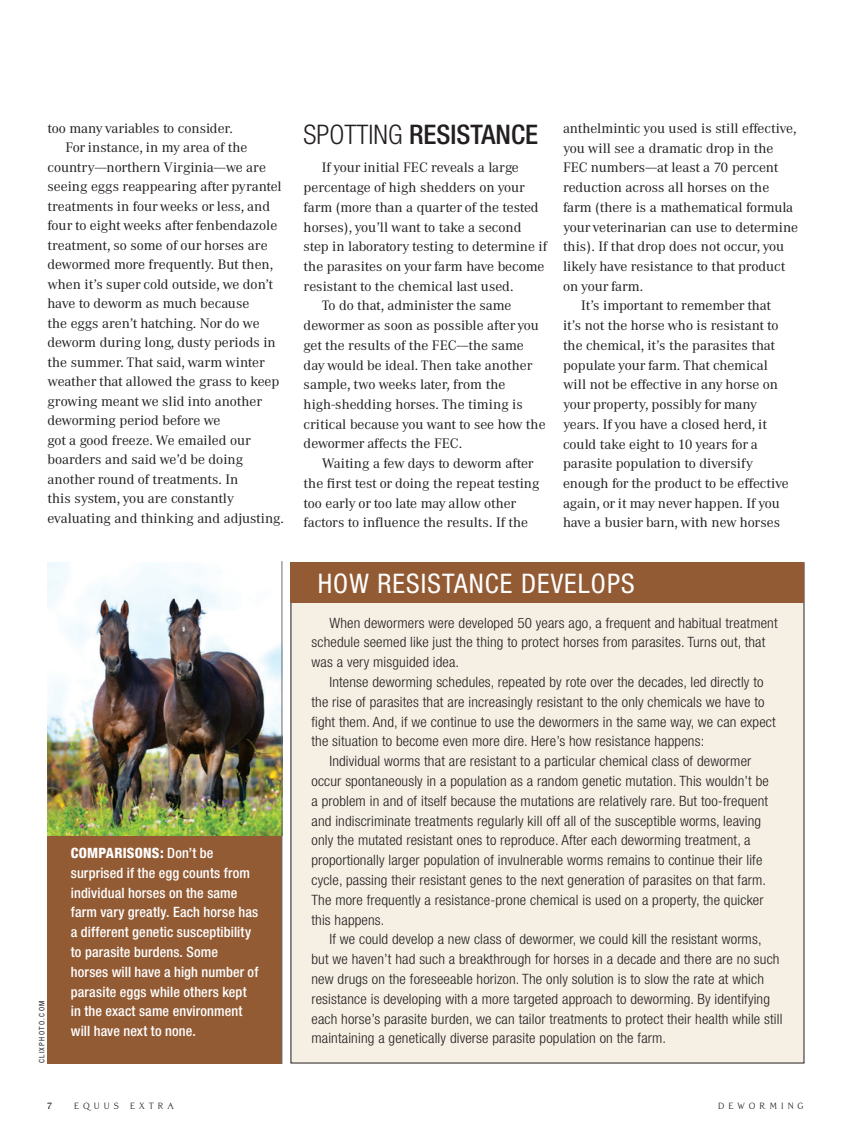
<style>
.page{position:relative;width:851px;height:1134px;background:#fff}
.page>*{position:absolute;margin:0;border:0;box-sizing:border-box;transform-origin:0 0}
._8__subhead{font:condensed 27px "Helvetica Neue";letter-spacing:.04em;color:#fff}
._1__eq_text{font:500 condensed 27px "Helvetica Neue";color:#231f20}
._93_sb_text{font:300 condensed 14.25px/19.8px "Helvetica Neue";letter-spacing:.01em;color:#231f20;scale:1.05 1}
._92_cutline{font:500 condensed 14.25px/19.8px "Helvetica Neue";letter-spacing:.01em;color:#fff}
._1__eq_text-2{font:13.5px/19.5px "Corporate ABQ";color:#231f20;scale:1.05 1}
.t1{font:300 9px "Grand Central";letter-spacing:.5em;color:#231f20;scale:.9 1}
.t2{font:700 9px "Grand Central";color:#231f20;scale:.9 1}
._8__subhead-2{font:condensed 7.5px "Helvetica Neue";letter-spacing:.175em;color:#231f20}
.s1{font-weight:800}
.s2{font-weight:300}
</style>
<div class="page">
<div style="left:291px;top:563px;width:513px;height:500px;background:#f6f0e4"></div>
<div style="left:291px;top:562px;width:513px;height:41px;background:#935b34"></div>
<div style="left:48px;top:778px;width:234px;height:286px;background:#935b34"></div>
<img style="left:48px;top:562px;width:234px;height:273px">
<hr style="left:282px;top:561px;width:1px;height:503px;background:#6c6d70">
<p class="_1__eq_text-2" style="left:48px;top:119px;width:178px">too many variables to consider.</p>
<p class="_1__eq_text-2" style="left:48px;top:138px;width:226px;text-indent:18px">For instance, in my area of the country---northern Virginia---we are seeing eggs reappearing after pyrantel treatments in four weeks or less, and four to eight weeks after fenbendazole treatment, so some of our horses are dewormed more frequently. But then, when it’s super cold outside, we don’t have to deworm as much because<br>the eggs aren’t hatching. Nor do we deworm during long, dusty periods in the summer. That said, warm winter weather that allowed the grass to keep growing meant we slid into another deworming period before we<br>got a good freeze. We emailed our boarders and said we’d be doing another round of treatments. In<br>this system, you are constantly evaluating and thinking and adjusting.</p>
<p class="_8__subhead-2" style="left:37px;top:1063px;width:64px;rotate:-90deg">CLIXPHOTO.COM</p>
<p class="_92_cutline" style="left:71px;top:843px;width:189px"><span class="s1">COMPARISONS:</span> Don’t be surprised if the egg counts from individual horses on the same farm vary greatly. Each horse has a different genetic susceptibility to parasite burdens. Some horses will have a high number of parasite eggs while others kept in the exact same environment will have next to none.</p>
<p class="_1__eq_text" style="left:303px;top:118px;width:236px"><span class="s2">SPOTTING</span> RESISTANCE</p>
<p class="_1__eq_text-2" style="left:303px;top:158px;width:233px;text-indent:18px">If your initial FEC reveals a large percentage of high shedders on your farm (more than a quarter of the tested horses), you’ll want to take a second step in laboratory testing to determine if the parasites on your farm have become resistant to the chemical last used.</p>
<p class="_1__eq_text-2" style="left:303px;top:296px;width:232px;text-indent:18px">To do that, administer the same dewormer as soon as possible after you get the results of the FEC---the same day would be ideal. Then take another sample, two weeks later, from the high-shedding horses. The timing is critical because you want to see how the dewormer affects the FEC.</p>
<p class="_1__eq_text-2" style="left:303px;top:454px;width:226px;text-indent:18px">Waiting a few days to deworm after the first test or doing the repeat testing too early or too late may allow other factors to influence the results. If the</p>
<p class="_1__eq_text-2" style="left:563px;top:118px;width:225px">anthelmintic you used is still effective, you will see a dramatic drop in the FEC numbers---at least a 70 percent reduction across all horses on the farm (there is a mathematical formula your veterinarian can use to determine this). If that drop does not occur, you likely have resistance to that product on your farm.</p>
<p class="_1__eq_text-2" style="left:563px;top:296px;width:216px;text-indent:18px">It’s important to remember that it’s not the horse who is resistant to the chemical, it’s the parasites that populate your farm. That chemical will not be effective in any horse on your property, possibly for many years. If you have a closed herd, it could take eight to 10 years for a parasite population to diversify enough for the product to be effective again, or it may never happen. If you have a busier barn, with new horses</p>
<p class="_8__subhead" style="left:318px;top:568px;width:318px">HOW RESISTANCE DEVELOPS</p>
<p class="_93_sb_text" style="left:311px;top:613px;width:445px;text-indent:18px">When dewormers were developed 50 years ago, a frequent and habitual treatment schedule seemed like just the thing to protect horses from parasites. Turns out, that was a very misguided idea.</p>
<p class="_93_sb_text" style="left:311px;top:672px;width:443px;text-indent:18px">Intense deworming schedules, repeated by rote over the decades, led directly to the rise of parasites that are increasingly resistant to the only chemicals we have to fight them. And, if we continue to use the dewormers in the same way, we can expect the situation to become even more dire. Here’s how resistance happens:</p>
<p class="_93_sb_text" style="left:311px;top:751px;width:437px;text-indent:18px">Individual worms that are resistant to a particular chemical class of dewormer occur spontaneously in a population as a random genetic mutation. This wouldn’t be a problem in and of itself because the mutations are relatively rare. But too-frequent and indiscriminate treatments regularly kill off all of the susceptible worms, leaving only the mutated resistant ones to reproduce. After each deworming treatment, a proportionally larger population of invulnerable worms remains to continue their life cycle, passing their resistant genes to the next generation of parasites on that farm.<br>The more frequently a resistance-prone chemical is used on a property, the quicker this happens.</p>
<p class="_93_sb_text" style="left:311px;top:929px;width:450px;text-indent:18px">If we could develop a new class of dewormer, we could kill the resistant worms,<br>but we haven’t had such a breakthrough for horses in a decade and there are no such new drugs on the foreseeable horizon. The only solution is to slow the rate at which resistance is developing with a more targeted approach to deworming. By identifying each horse’s parasite burden, we can tailor treatments to protect their health while still maintaining a genetically diverse parasite population on the farm.</p>
<p class="t2" style="left:47px;top:1101px;width:7px">7</p>
<p class="t1" style="left:74px;top:1101px;width:112px">EQUUS EXTRA</p>
<p class="t1" style="left:718px;top:1101px;width:97px">DEWORMING</p>
</div>
